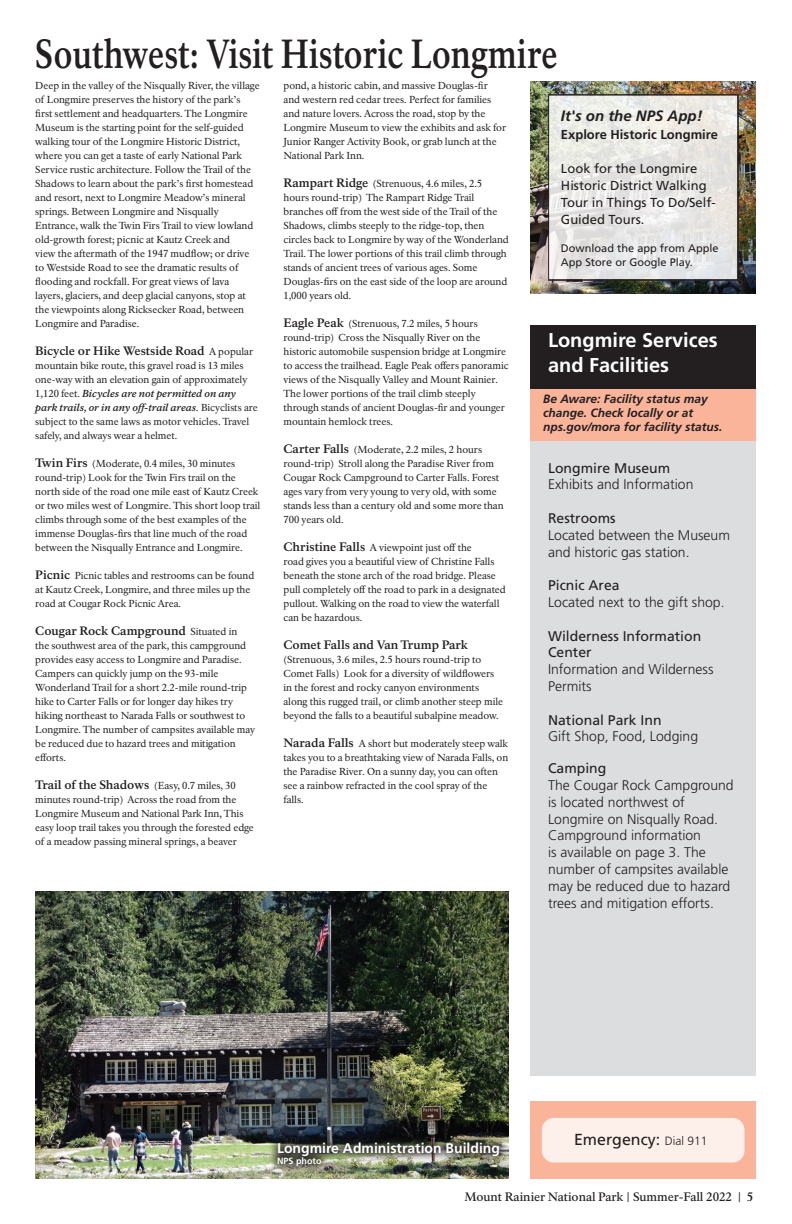
<style>
.page{position:relative;width:792px;height:1224px;background:#fff}
.page>*{position:absolute;margin:0;border:0;box-sizing:border-box;transform-origin:0 0}
.t1{font:700 40px "NPS Rawlinson OT Old";letter-spacing:-.005em;color:#231f20;scale:.8 1}
.t2{font:700 20px/25px "Frutiger LT Std";color:#fff}
.t3{font:16px "Frutiger LT Std";color:#231f20}
.t4{font:italic 700 15px "Frutiger LT Std";color:#231f20}
.t5{font:300 14px/16.8px "Frutiger LT Std";color:#231f20}
.t6{font:14px/16.8px "Frutiger LT Std";color:#231f20}
.t7{font:700 14px "Frutiger LT Std";color:#fff}
.t8{font:13px/17px "Frutiger LT Std";color:#231f20}
.t9{font:700 13px "Frutiger LT Std";color:#231f20}
.t10{font:700 12px "NPS Rawlinson OT";letter-spacing:-.005em;color:#231f20}
.t11{font:italic 700 12px/14px "Frutiger LT Std";color:#231f20}
.t12{font:500 12px "NPS Rawlinson OT";color:#231f20}
.t13{font:11px/14px "Frutiger LT Std";color:#231f20}
.t14{font:10px/14px "NPS Rawlinson OT";letter-spacing:-.005em;color:#231f20}
.t15{font:700 9px "Frutiger LT Std";color:#fff}
.s1{font-weight:400;font-size:10px}
.s2{font-weight:700;font-style:italic}
.s3{font-style:italic}
.s4{font-weight:700;font-size:12px}
.s5{font-weight:300;font-size:12px}
.s6{font-weight:700}
</style>
<div class="page">
<div style="left:530px;top:373px;width:226px;height:703px;background:#dcdddf"></div>
<img style="left:530px;top:81px;width:226px;height:213px">
<svg style="left:548px;top:94px;width:191px;height:187px;background:#e2e1df"></svg>
<div style="left:530px;top:1101px;width:226px;height:78px;background:#f9b49a"></div>
<div style="left:530px;top:387px;width:226px;height:54px;background:#f9b49a"></div>
<div style="left:530px;top:325px;width:226px;height:63px;background:#231f20"></div>
<img style="left:35px;top:892px;width:473px;height:287px">
<div style="left:268px;top:1133px;width:241px;height:42px;background:#231f20;opacity:.95"></div>
<div style="left:542px;top:1118px;width:203px;height:45px;background:#fdf0ea;border-radius:12px"></div>
<p class="t1" style="left:35px;top:30px;width:655px">Southwest: Visit Historic Longmire</p>
<p class="t14" style="left:35px;top:78px;width:226px">Deep in the valley of the Nisqually River, the village of Longmire preserves the history of the park’s frst settlement and headquarters. The Longmire Museum is the starting point for the self-guided walking tour of the Longmire Historic District, where you can get a taste of early National Park Service rustic architecture. Follow the Trail of the Shadows to learn about the park’s frst homestead and resort, next to Longmire Meadow’s mineral springs. Between Longmire and Nisqually Entrance, walk the Twin Firs Trail to view lowland old-growth forest; picnic at Kautz Creek and<br>view the aftermath of the 1947 mudfow; or drive to Westside Road to see the dramatic results of fooding and rockfall. For great views of lava<br>layers, glaciers, and deep glacial canyons, stop at the viewpoints along Ricksecker Road, between Longmire and Paradise.</p>
<p class="t10" style="left:35px;top:343px;width:219px">Bicycle or Hike Westside Road <span class="s1">A popular</span></p>
<p class="t14" style="left:35px;top:358px;width:224px">mountain bike route, this gravel road is 13 miles one-way with an elevation gain of approximately 1,120 feet. <span class="s2">Bicycles are not permitted on any park trails, or in any of-trail areas</span><span class="s3">.</span> Bicyclists are subject to the same laws as motor vehicles. Travel safely, and always wear a helmet.</p>
<p class="t14" style="left:35px;top:456px;width:227px"><span class="s4">Twin Firs</span> (Moderate, 0.4 miles, 30 minutes round-trip) Look for the Twin Firs trail on the north side of the road one mile east of Kautz Creek or two miles west of Longmire. This short loop trail climbs through some of the best examples of the immense Douglas-frs that line much of the road between the Nisqually Entrance and Longmire.</p>
<p class="t14" style="left:35px;top:568px;width:221px"><span class="s4">Picnic</span> Picnic tables and restrooms can be found at Kautz Creek, Longmire, and three miles up the road at Cougar Rock Picnic Area.</p>
<p class="t10" style="left:35px;top:623px;width:204px">Cougar Rock Campground <span class="s1">Situated in</span></p>
<p class="t14" style="left:35px;top:638px;width:222px">the southwest area of the park, this campground provides easy access to Longmire and Paradise.<br>Campers can quickly jump on the 93-mile Wonderland Trail for a short 2.2-mile round-trip hike to Carter Falls or for longer day hikes try hiking northeast to Narada Falls or southwest to Longmire. The number of campsites available may be reduced due to hazard trees and mitigation eforts.</p>
<p class="t10" style="left:35px;top:777px;width:202px">Trail of the Shadows <span class="s1">(Easy, 0.7 miles, 30</span></p>
<p class="t14" style="left:35px;top:792px;width:220px">minutes round-trip) Across the road from the Longmire Museum and National Park Inn, This easy loop trail takes you through the forested edge of a meadow passing mineral springs, a beaver</p>
<p class="t14" style="left:284px;top:78px;width:224px">pond, a historic cabin, and massive Douglas-fr and western red cedar trees. Perfect for families and nature lovers. Across the road, stop by the Longmire Museum to view the exhibits and ask for Junior Ranger Activity Book, or grab lunch at the National Park Inn.</p>
<p class="t14" style="left:284px;top:176px;width:227px"><span class="s4">Rampart Ridge</span> (Strenuous, 4.6 miles, 2.5 hours round-trip) The Rampart Ridge Trail branches of from the west side of the Trail of the Shadows, climbs steeply to the ridge-top, then circles back to Longmire by way of the Wonderland Trail. The lower portions of this trail climb through stands of ancient trees of various ages. Some Douglas-frs on the east side of the loop are around 1,000 years old.</p>
<p class="t14" style="left:284px;top:316px;width:227px"><span class="s4">Eagle Peak</span> (Strenuous, 7.2 miles, 5 hours round-trip) Cross the Nisqually River on the historic automobile suspension bridge at Longmire to access the trailhead. Eagle Peak ofers panoramic views of the Nisqually Valley and Mount Rainier.<br>The lower portions of the trail climb steeply through stands of ancient Douglas-fr and younger mountain hemlock trees.</p>
<p class="t14" style="left:284px;top:442px;width:222px"><span class="s4">Carter Falls</span> (Moderate, 2.2 miles, 2 hours round-trip) Stroll along the Paradise River from Cougar Rock Campground to Carter Falls. Forest ages vary from very young to very old, with some stands less than a century old and some more than 700 years old.</p>
<p class="t14" style="left:284px;top:540px;width:224px"><span class="s4">Christine Falls</span> A viewpoint just of the<br>road gives you a beautiful view of Christine Falls beneath the stone arch of the road bridge. Please pull completely of the road to park in a designated pullout. Walking on the road to view the waterfall can be hazardous.</p>
<p class="t10" style="left:284px;top:637px;width:186px">Comet Falls and Van Trump Park</p>
<p class="t14" style="left:284px;top:652px;width:221px">(Strenuous, 3.6 miles, 2.5 hours round-trip to Comet Falls) Look for a diversity of wildfowers in the forest and rocky canyon environments along this rugged trail, or climb another steep mile beyond the falls to a beautiful subalpine meadow.</p>
<p class="t14" style="left:284px;top:736px;width:226px"><span class="s4">Narada Falls</span> A short but moderately steep walk takes you to a breathtaking view of Narada Falls, on the Paradise River. On a sunny day, you can often see a rainbow refracted in the cool spray of the falls.</p>
<p class="t4" style="left:561px;top:107px;width:143px">It's on the NPS App!</p>
<p class="t9" style="left:561px;top:127px;width:158px">Explore Historic Longmire</p>
<p class="t8" style="left:561px;top:161px;width:156px">Look for the Longmire<br>Historic District Walking<br>Tour in Things To Do/Self-<br>Guided Tours.</p>
<p class="t13" style="left:561px;top:242px;width:159px">Download the app from Apple<br>App Store or Google Play.</p>
<p class="t2" style="left:548px;top:328px;width:171px">Longmire Services and Facilities</p>
<p class="t11" style="left:543px;top:392px;width:181px">Be Aware: Facility status may change. Check locally or at nps.gov/mora for facility status.</p>
<p class="t6" style="left:548px;top:459px;width:124px">Longmire Museum</p>
<p class="t5" style="left:548px;top:476px;width:147px">Exhibits and Information</p>
<p class="t6" style="left:548px;top:510px;width:69px">Restrooms</p>
<p class="t5" style="left:548px;top:527px;width:184px">Located between the Museum and historic gas station.</p>
<p class="t6" style="left:548px;top:577px;width:73px">Picnic Area</p>
<p class="t5" style="left:548px;top:594px;width:178px">Located next to the gift shop.</p>
<p class="t6" style="left:548px;top:627px;width:155px">Wilderness Information<br>Center</p>
<p class="t5" style="left:548px;top:661px;width:167px">Information and Wilderness<br>Permits</p>
<p class="t6" style="left:548px;top:711px;width:115px">National Park Inn</p>
<p class="t5" style="left:548px;top:728px;width:152px">Gift Shop, Food, Lodging</p>
<p class="t6" style="left:548px;top:760px;width:60px">Camping</p>
<p class="t5" style="left:548px;top:777px;width:187px">The Cougar Rock Campground is located northwest of<br>Longmire on Nisqually Road.<br>Campground information<br>is available on page 3. The number of campsites available may be reduced due to hazard trees and mitigation efforts.</p>
<p class="t7" style="left:277px;top:1140px;width:224px">Longmire Administration Building</p>
<p class="t15" style="left:277px;top:1155px;width:46px">NPS photo</p>
<p class="t3" style="left:574px;top:1130px;width:135px">Emergency: <span class="s5">Dial 911</span></p>
<p class="t12" style="left:464px;top:1189px;width:291px">Mount Rainier National Park | Summer-Fall 2022 | <span class="s6">5</span></p>
</div>
